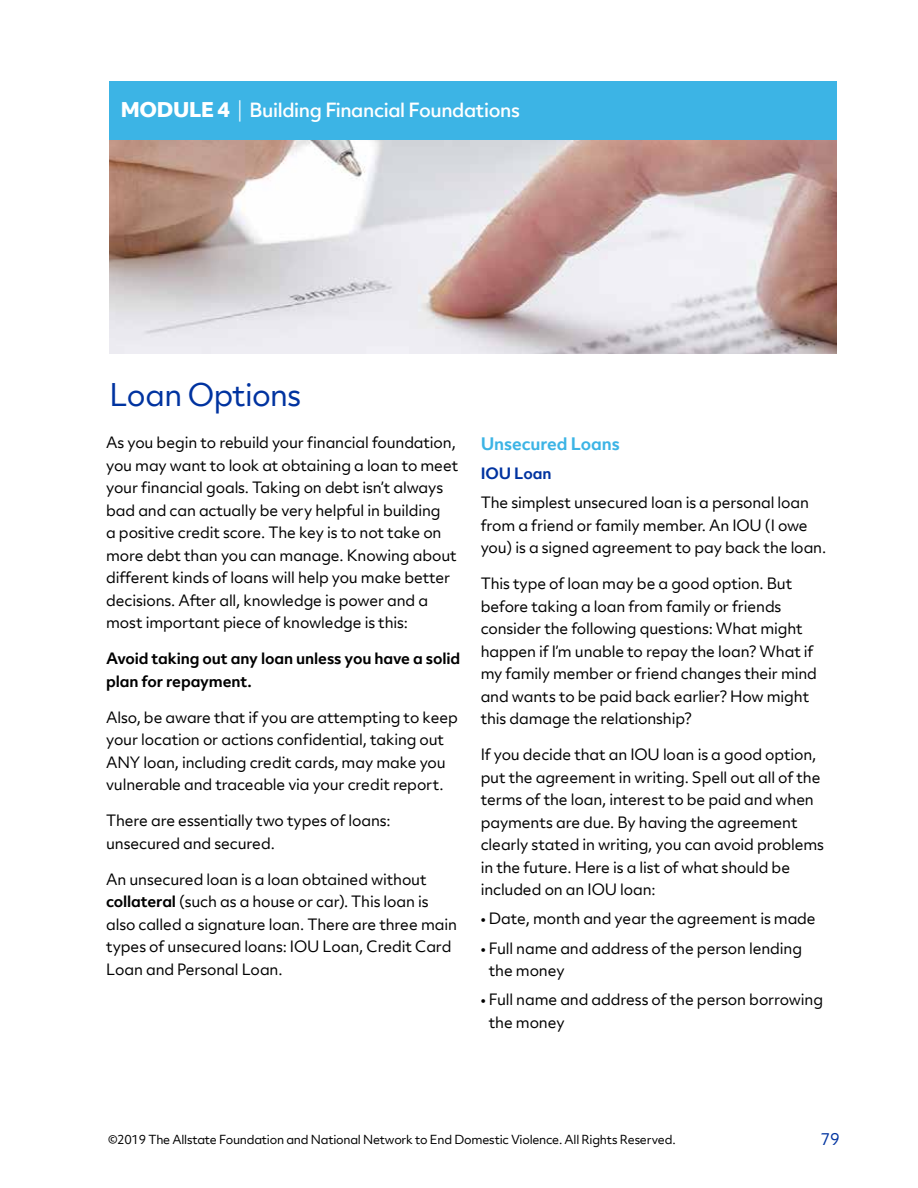
<style>
.page{position:relative;width:918px;height:1188px;background:#fff}
.page>*{position:absolute;margin:0;border:0;box-sizing:border-box;transform-origin:0 0}
.t1{font:30px "Allstate Objektiv";letter-spacing:-.02em;color:#0033a0}
.t2{font:500 18.75px "Allstate Objektiv";letter-spacing:-.02em;color:#fff}
.t3{font:700 16.5px "Allstate Objektiv";letter-spacing:-.01em;color:#3cb4e5}
.t4{font:15.75px "Allstate Objektiv";color:#0033a0}
.t5{font:15px/22.5px "Allstate Objektiv";letter-spacing:-.01em;color:#000}
.t6{font:700 15px/22.5px "Allstate Objektiv";letter-spacing:-.01em;color:#000}
.t7{font:700 15px "Allstate Objektiv";letter-spacing:-.005em;color:#0033a0}
.t8{font:12px "Allstate Objektiv";letter-spacing:-.02em;color:#000}
.s1{font-weight:800;font-size:19.5px}
.s2{font-weight:300;font-size:19.5px}
.s3{font-weight:700}
</style>
<div class="page">
<div style="left:110px;top:81px;width:727px;height:59px;background:#3cb4e5"></div>
<img style="left:110px;top:140px;width:727px;height:213px">
<p class="t2" style="left:121px;top:97px;width:400px"><span class="s1">MODULE 4</span> <span class="s2">|</span> Building Financial Foundations</p>
<h1 class="t1" style="left:110px;top:374px;width:193px">Loan Options</h1>
<p class="t5" style="left:106px;top:431px;width:354px">As you begin to rebuild your financial foundation, you may want to look at obtaining a loan to meet your financial goals. Taking on debt isn’t always bad and can actually be very helpful in building<br>a positive credit score. The key is to not take on more debt than you can manage. Knowing about different kinds of loans will help you make better decisions. After all, knowledge is power and a most important piece of knowledge is this:</p>
<p class="t6" style="left:106px;top:647px;width:355px">Avoid taking out any loan unless you have a solid plan for repayment.</p>
<p class="t5" style="left:106px;top:706px;width:353px">Also, be aware that if you are attempting to keep your location or actions confidential, taking out ANY loan, including credit cards, may make you vulnerable and traceable via your credit report.</p>
<p class="t5" style="left:106px;top:809px;width:286px">There are essentially two types of loans: unsecured and secured.</p>
<p class="t5" style="left:106px;top:868px;width:352px">An unsecured loan is a loan obtained without <span class="s3">collateral</span> (such as a house or car). This loan is also called a signature loan. There are three main types of unsecured loans: IOU Loan, Credit Card Loan and Personal Loan.</p>
<p class="t3" style="left:481px;top:432px;width:141px">Unsecured Loans</p>
<p class="t7" style="left:481px;top:463px;width:72px">IOU Loan</p>
<p class="t5" style="left:481px;top:491px;width:347px">The simplest unsecured loan is a personal loan from a friend or family member. An IOU (I owe you) is a signed agreement to pay back the loan.</p>
<p class="t5" style="left:481px;top:572px;width:338px">This type of loan may be a good option. But before taking a loan from family or friends consider the following questions: What might happen if I’m unable to repay the loan? What if my family member or friend changes their mind and wants to be paid back earlier? How might this damage the relationship?</p>
<p class="t5" style="left:481px;top:743px;width:345px">If you decide that an IOU loan is a good option, put the agreement in writing. Spell out all of the terms of the loan, interest to be paid and when payments are due. By having the agreement clearly stated in writing, you can avoid problems in the future. Here is a list of what should be included on an IOU loan:</p>
<p class="t5" style="left:481px;top:907px;width:336px">• Date, month and year the agreement is made</p>
<p class="t5" style="left:489px;top:937px;width:315px;text-indent:-8px">• Full name and address of the person lending the money</p>
<p class="t5" style="left:489px;top:988px;width:336px;text-indent:-8px">• Full name and address of the person borrowing the money</p>
<p class="t8" style="left:108px;top:1131px;width:569px">©2019 The Allstate Foundation and National Network to End Domestic Violence. All Rights Reserved.</p>
<p class="t4" style="left:821px;top:1128px;width:21px">79</p>
</div>
